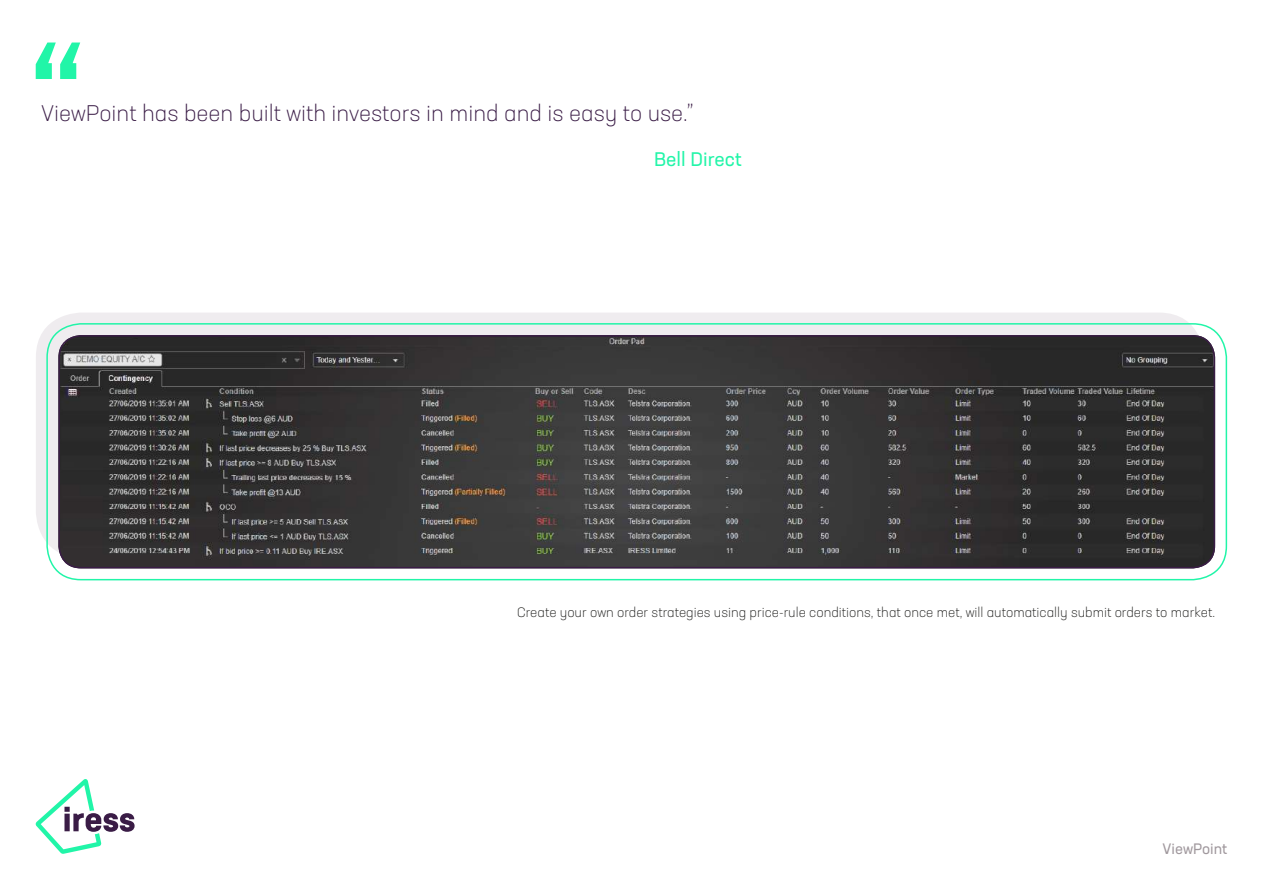
<style>
.page{position:relative;width:1263px;height:893px;background:#fff}
.page>*{position:absolute;margin:0;border:0;box-sizing:border-box;transform-origin:0 0}
.t1{font:300 22.5px "Neusa Next Std";color:#3a1c46}
.t2{font:19.5px "Neusa Next Std";color:#21f5a8}
.t3{font:15px "Neusa Next Std";color:#a0989d}
.t4{font:300 13.5px "Neusa Next Std";color:#1d1d1b}
</style>
<div class="page">
<svg style="left:36px;top:779px;width:99px;height:75px"></svg>
<div style="left:36px;top:313px;width:1168px;height:244px;background:#efecef;border-radius:45px"></div>
<svg style="left:36px;top:43px;width:44px;height:36px"></svg>
<img style="left:58px;top:335px;width:1157px;height:233px">
<div style="left:58px;top:335px;width:1157px;height:233px;border:2px solid #3a1c46;border-radius:22px"></div>
<div style="left:46px;top:323px;width:1181px;height:257px;border:2px solid #21f5a8;border-radius:34px"></div>
<h1 class="t1" style="left:41px;top:100px;width:654px">ViewPoint has been built with investors in mind and is easy to use.”</h1>
<h2 class="t2" style="left:654px;top:147px;width:89px">Bell Direct</h2>
<p class="t4" style="left:517px;top:604px;width:699px">Create your own order strategies using price-rule conditions, that once met, will automatically submit orders to market.</p>
<p class="t3" style="left:1162px;top:839px;width:66px">ViewPoint</p>
</div>
